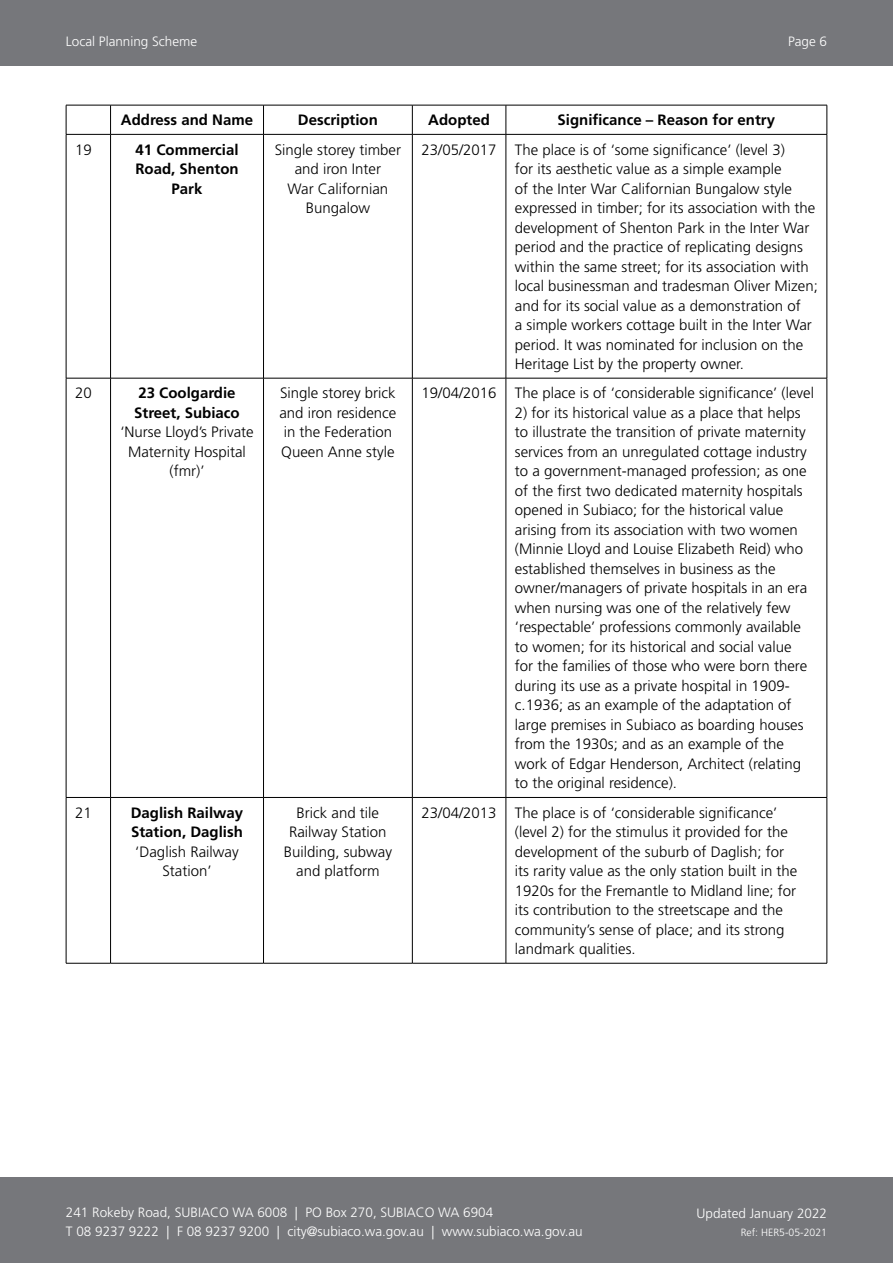
<style>
.page{position:relative;width:893px;height:1263px;background:#fff}
.page>*{position:absolute;margin:0;border:0;box-sizing:border-box;transform-origin:0 0}
.t1{font:300 15px/19.5px "Frutiger";color:#000;text-align:center}
.t2{font:700 15px/19.5px "Frutiger LT Std";color:#000}
.t3{font:300 13.5px/19.5px "Frutiger LT Std";color:#fff}
.t4{font:300 13.5px "Frutiger";color:#fff}
.t5{font:300 10.5px "Frutiger";color:#fff}
</style>
<div class="page">
<div style="left:0;top:1177px;width:893px;height:86px;background:#76777b"></div>
<div style="left:0;top:0;width:893px;height:66px;background:#76777b"></div>
<hr style="left:66px;top:105px;width:45px;height:1px;background:#000">
<svg style="left:66px;top:105px;width:1px;height:29px"></svg>
<hr style="left:111px;top:105px;width:153px;height:1px;background:#000">
<svg style="left:110px;top:105px;width:1px;height:29px"></svg>
<hr style="left:264px;top:105px;width:148px;height:1px;background:#000">
<svg style="left:263px;top:105px;width:1px;height:29px"></svg>
<hr style="left:412px;top:105px;width:94px;height:1px;background:#000">
<svg style="left:412px;top:105px;width:1px;height:29px"></svg>
<hr style="left:506px;top:105px;width:321px;height:1px;background:#000">
<svg style="left:506px;top:105px;width:1px;height:29px"></svg>
<svg style="left:827px;top:105px;width:1px;height:29px"></svg>
<hr style="left:66px;top:134px;width:45px;height:1px;background:#000">
<hr style="left:66px;top:135px;width:1px;height:243px;background:#000">
<hr style="left:111px;top:134px;width:153px;height:1px;background:#000">
<hr style="left:110px;top:135px;width:1px;height:243px;background:#000">
<hr style="left:264px;top:134px;width:148px;height:1px;background:#000">
<hr style="left:263px;top:135px;width:1px;height:243px;background:#000">
<hr style="left:412px;top:134px;width:94px;height:1px;background:#000">
<hr style="left:412px;top:135px;width:1px;height:243px;background:#000">
<hr style="left:506px;top:134px;width:321px;height:1px;background:#000">
<hr style="left:506px;top:135px;width:1px;height:243px;background:#000">
<hr style="left:827px;top:135px;width:1px;height:243px;background:#000">
<hr style="left:66px;top:378px;width:1px;height:419px;background:#000">
<hr style="left:110px;top:378px;width:1px;height:419px;background:#000">
<hr style="left:264px;top:378px;width:148px;height:1px;background:#000">
<hr style="left:263px;top:378px;width:1px;height:419px;background:#000">
<hr style="left:412px;top:378px;width:94px;height:1px;background:#000">
<hr style="left:412px;top:378px;width:1px;height:419px;background:#000">
<hr style="left:506px;top:378px;width:321px;height:1px;background:#000">
<hr style="left:506px;top:378px;width:1px;height:419px;background:#000">
<hr style="left:827px;top:378px;width:1px;height:419px;background:#000">
<hr style="left:66px;top:798px;width:1px;height:165px;background:#000">
<hr style="left:110px;top:798px;width:1px;height:165px;background:#000">
<hr style="left:264px;top:797px;width:148px;height:1px;background:#000">
<hr style="left:263px;top:798px;width:1px;height:165px;background:#000">
<hr style="left:412px;top:797px;width:94px;height:1px;background:#000">
<hr style="left:412px;top:798px;width:1px;height:165px;background:#000">
<hr style="left:506px;top:797px;width:321px;height:1px;background:#000">
<hr style="left:506px;top:798px;width:1px;height:165px;background:#000">
<hr style="left:827px;top:798px;width:1px;height:165px;background:#000">
<hr style="left:264px;top:963px;width:148px;height:1px;background:#000">
<hr style="left:412px;top:963px;width:94px;height:1px;background:#000">
<hr style="left:506px;top:963px;width:321px;height:1px;background:#000">
<hr style="left:66px;top:378px;width:45px;height:1px;background:#000">
<hr style="left:111px;top:378px;width:153px;height:1px;background:#000">
<hr style="left:66px;top:797px;width:45px;height:1px;background:#000">
<hr style="left:111px;top:797px;width:153px;height:1px;background:#000">
<hr style="left:66px;top:963px;width:45px;height:1px;background:#000">
<hr style="left:111px;top:963px;width:153px;height:1px;background:#000">
<p class="t3" style="left:66px;top:32px;width:133px">Local Planning Scheme</p>
<p class="t4" style="left:788px;top:34px;width:41px">Page 6</p>
<p class="t2" style="left:121px;top:110px;width:134px">Address and Name</p>
<p class="t2" style="left:298px;top:110px;width:81px">Description</p>
<p class="t2" style="left:428px;top:110px;width:63px">Adopted</p>
<p class="t2" style="left:558px;top:110px;width:219px">Significance – Reason for entry</p>
<p class="t1" style="left:75px;top:140px;width:18px">19</p>
<p class="t2" style="left:135px;top:140px;width:105px;text-align:center">41 Commercial<br>Road, Shenton<br>Park</p>
<p class="t1" style="left:275px;top:140px;width:128px">Single storey timber and iron Inter<br>War Californian<br>Bungalow</p>
<p class="t1" style="left:515px;top:140px;width:304px;text-align:left;text-indent:-93px">23/05/2017 The place is of ‘some significance’ (level 3)<br>for its aesthetic value as a simple example<br>of the Inter War Californian Bungalow style expressed in timber; for its association with the development of Shenton Park in the Inter War period and the practice of replicating designs within the same street; for its association with local businessman and tradesman Oliver Mizen; and for its social value as a demonstration of<br>a simple workers cottage built in the Inter War period. It was nominated for inclusion on the Heritage List by the property owner.</p>
<p class="t1" style="left:75px;top:384px;width:18px">20</p>
<p class="t2" style="left:134px;top:383px;width:107px">23 Coolgardie<br>Street, Subiaco</p>
<p class="t1" style="left:120px;top:423px;width:135px">‘Nurse Lloyd’s Private<br>Maternity Hospital (fmr)’</p>
<p class="t1" style="left:279px;top:384px;width:118px;text-align:left">Single storey brick and iron residence in the Federation<br>Queen Anne style</p>
<p class="t1" style="left:422px;top:384px;width:394px">19/04/2016 The place is of ‘considerable significance’ (level</p>
<p class="t1" style="left:515px;top:403px;width:294px;text-align:left">2) for its historical value as a place that helps to illustrate the transition of private maternity services from an unregulated cottage industry to a government-managed profession; as one of the first two dedicated maternity hospitals opened in Subiaco; for the historical value arising from its association with two women (Minnie Lloyd and Louise Elizabeth Reid) who established themselves in business as the owner/managers of private hospitals in an era when nursing was one of the relatively few ‘respectable’ professions commonly available to women; for its historical and social value for the families of those who were born there during its use as a private hospital in 1909- c.1936; as an example of the adaptation of large premises in Subiaco as boarding houses from the 1930s; and as an example of the work of Edgar Henderson, Architect (relating to the original residence).</p>
<p class="t1" style="left:75px;top:803px;width:18px">21</p>
<p class="t2" style="left:131px;top:803px;width:114px">Daglish Railway<br>Station, Daglish</p>
<p class="t1" style="left:135px;top:842px;width:105px">‘Daglish Railway<br>Station’</p>
<p class="t1" style="left:284px;top:803px;width:110px">Brick and tile<br>Railway Station<br>Building, subway and platform</p>
<p class="t1" style="left:515px;top:803px;width:284px;text-align:left;text-indent:-93px">23/04/2013 The place is of ‘considerable significance’ (level 2) for the stimulus it provided for the development of the suburb of Daglish; for its rarity value as the only station built in the 1920s for the Fremantle to Midland line; for its contribution to the streetscape and the community’s sense of place; and its strong landmark qualities.</p>
<p class="t3" style="left:66px;top:1202px;width:518px">241 Rokeby Road, SUBIACO WA 6008 | PO Box 270, SUBIACO WA 6904<br>T 08 9237 9222 | F 08 9237 9200 | city@subiaco.wa.gov.au | www.subiaco.wa.gov.au</p>
<p class="t3" style="left:696px;top:1204px;width:132px">Updated January 2022</p>
<p class="t5" style="left:741px;top:1226px;width:88px">Ref: HER5-05-2021</p>
</div>
